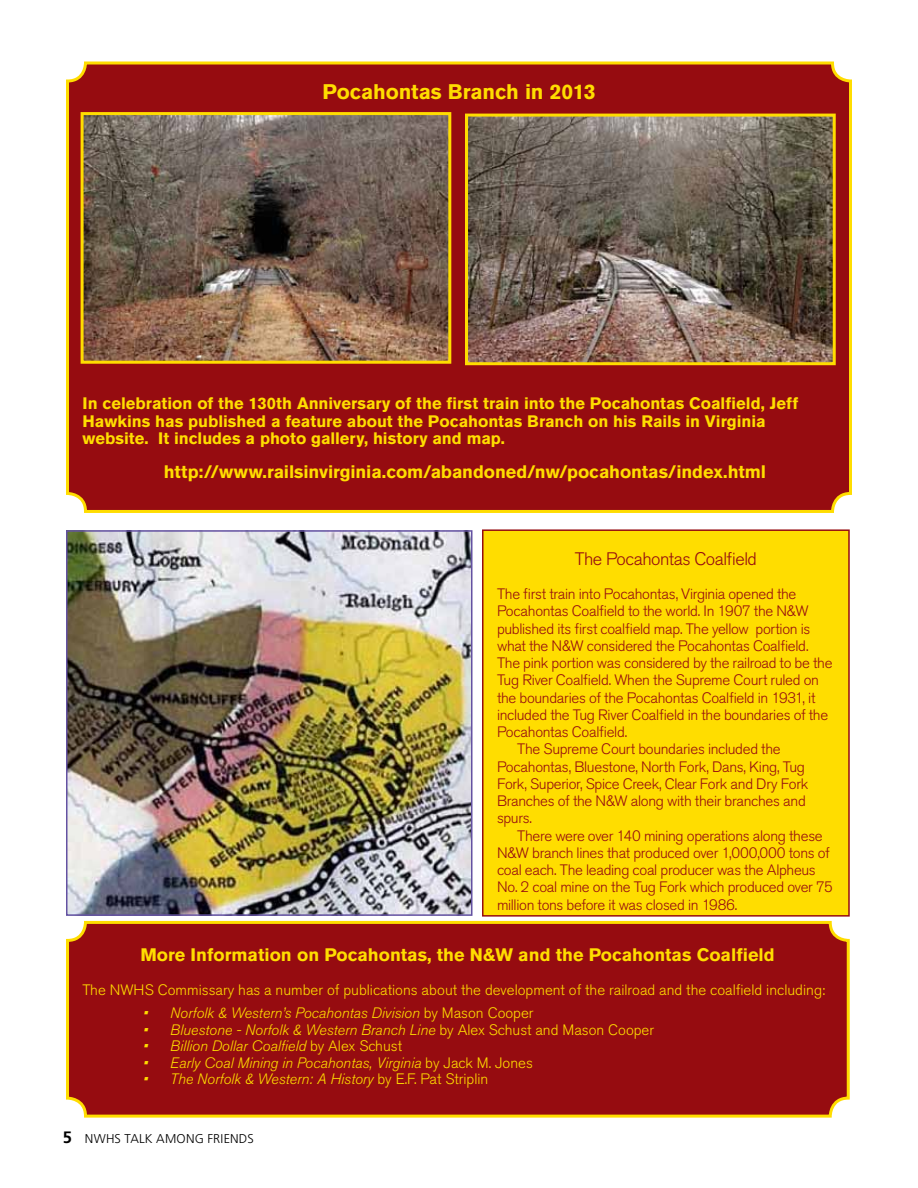
<style>
.page{position:relative;width:918px;height:1188px;background:#fff}
.page>*{position:absolute;margin:0;border:0;box-sizing:border-box;transform-origin:0 0}
.t1{font:700 21px "Akzidenz Grotesk Pro";letter-spacing:-.005em;color:#fd0}
.t2{font:700 18px "Akzidenz Grotesk Pro";color:#fd0}
.t3{font:300 18px "Akzidenz Grotesk Pro";letter-spacing:-.03em;color:#960c10}
.t4{font:700 16.5px/17.2px "Akzidenz Grotesk Pro";color:#fd0}
.t5{font:300 15px "Akzidenz Grotesk Pro";letter-spacing:-.02em;color:#960c10}
.t6{font:italic 300 15px "Akzidenz Grotesk Pro";color:#fd0}
.t7{font:300 15px "Akzidenz Grotesk Pro";color:#fd0}
.t8{font:300 12.75px "Frutiger";letter-spacing:.02em;color:#000}
.s1{font-style:normal}
.s2{font-weight:700;font-size:16.5px}
</style>
<div class="page">
<img style="left:69px;top:533px;width:400px;height:380px">
<div style="left:66px;top:530px;width:406px;height:386px;border:2px solid #6452a2"></div>
<div style="left:483px;top:530px;width:366px;height:386px;background:#fd0"></div>
<div style="left:482px;top:529px;width:368px;height:388px;border:2px solid #960c10"></div>
<div style="left:68px;top:63px;width:782px;height:448px;background:#960c10;border-radius:18px"></div>
<div style="left:66px;top:61px;width:786px;height:452px;border:3px solid #fd0;border-radius:18px"></div>
<div style="left:68px;top:922px;width:780px;height:194px;background:#960c10;border-radius:18px"></div>
<div style="left:66px;top:921px;width:784px;height:197px;border:3px solid #fd0;border-radius:18px"></div>
<img style="left:85px;top:116px;width:362px;height:244px">
<div style="left:81px;top:112px;width:370px;height:252px;border:3px solid #fd0"></div>
<img style="left:469px;top:118px;width:363px;height:243px">
<div style="left:465px;top:114px;width:371px;height:251px;border:3px solid #fd0"></div>
<h1 class="t1" style="left:322px;top:78px;width:275px">Pocahontas Branch in 2013</h1>
<p class="t4" style="left:82px;top:395px;width:717px">In celebration of the 130th Anniversary of the first train into the Pocahontas Coalfield, Jeff<br>Hawkins has published a feature about the Pocahontas Branch on his Rails in Virginia website. It includes a photo gallery, history and map.</p>
<p class="t2" style="left:164px;top:460px;width:604px">http://www.railsinvirginia.com/abandoned/nw/pocahontas/index.html</p>
<p class="t3" style="left:575px;top:547px;width:184px">The Pocahontas Coalfield</p>
<p class="t5" style="left:497px;top:584px;width:301px">The first train into Pocahontas, Virginia opened the</p>
<p class="t5" style="left:497px;top:601px;width:313px">Pocahontas Coalfield to the world. In 1907 the N&amp;W</p>
<p class="t5" style="left:497px;top:619px;width:315px">published its first coalfield map. The yellow portion is</p>
<p class="t5" style="left:497px;top:636px;width:313px">what the N&amp;W considered the Pocahontas Coalfield.</p>
<p class="t5" style="left:497px;top:653px;width:337px">The pink portion was considered by the railroad to be the</p>
<p class="t5" style="left:497px;top:670px;width:324px">Tug River Coalfield. When the Supreme Court ruled on</p>
<p class="t5" style="left:497px;top:688px;width:320px">the boundaries of the Pocahontas Coalfield in 1931, it</p>
<p class="t5" style="left:497px;top:705px;width:333px">included the Tug River Coalfield in the boundaries of the</p>
<p class="t5" style="left:497px;top:722px;width:132px">Pocahontas Coalfield.</p>
<p class="t5" style="left:517px;top:739px;width:265px">The Supreme Court boundaries included the</p>
<p class="t5" style="left:497px;top:757px;width:310px">Pocahontas, Bluestone, North Fork, Dans, King, Tug</p>
<p class="t5" style="left:497px;top:774px;width:313px">Fork, Superior, Spice Creek, Clear Fork and Dry Fork</p>
<p class="t5" style="left:497px;top:791px;width:310px">Branches of the N&amp;W along with their branches and</p>
<p class="t5" style="left:497px;top:808px;width:37px">spurs.</p>
<p class="t5" style="left:517px;top:826px;width:307px">There were over 140 mining operations along these</p>
<p class="t5" style="left:497px;top:843px;width:334px">N&amp;W branch lines that produced over 1,000,000 tons of</p>
<p class="t5" style="left:497px;top:860px;width:320px">coal each. The leading coal producer was the Alpheus</p>
<p class="t5" style="left:497px;top:877px;width:337px">No. 2 coal mine on the Tug Fork which produced over 75</p>
<p class="t5" style="left:497px;top:895px;width:242px">million tons before it was closed in 1986.</p>
<p class="t2" style="left:140px;top:943px;width:636px">More Information on Pocahontas, the N&amp;W and the Pocahontas Coalfield</p>
<p class="t7" style="left:82px;top:980px;width:744px">The NWHS Commissary has a number of publications about the development of the railroad and the coalfield including:</p>
<p class="t6" style="left:143px;top:1003px;width:392px">• Norfolk &amp; Western’s Pocahontas Division <span class="s1">by Mason Cooper</span></p>
<p class="t6" style="left:143px;top:1020px;width:512px">• Bluestone - Norfolk &amp; Western Branch Line <span class="s1">by Alex Schust and Mason Cooper</span></p>
<p class="t6" style="left:143px;top:1036px;width:260px">• Billion Dollar Coalfield <span class="s1">by Alex Schust</span></p>
<p class="t6" style="left:143px;top:1053px;width:391px">• Early Coal Mining in Pocahontas, Virginia <span class="s1">by Jack M. Jones</span></p>
<p class="t6" style="left:143px;top:1069px;width:347px">• The Norfolk &amp; Western: A History <span class="s1">by E.F. Pat Striplin</span></p>
<p class="t8" style="left:63px;top:1131px;width:192px"><span class="s2">5</span> NWHS TALK AMONG FRIENDS</p>
</div>
